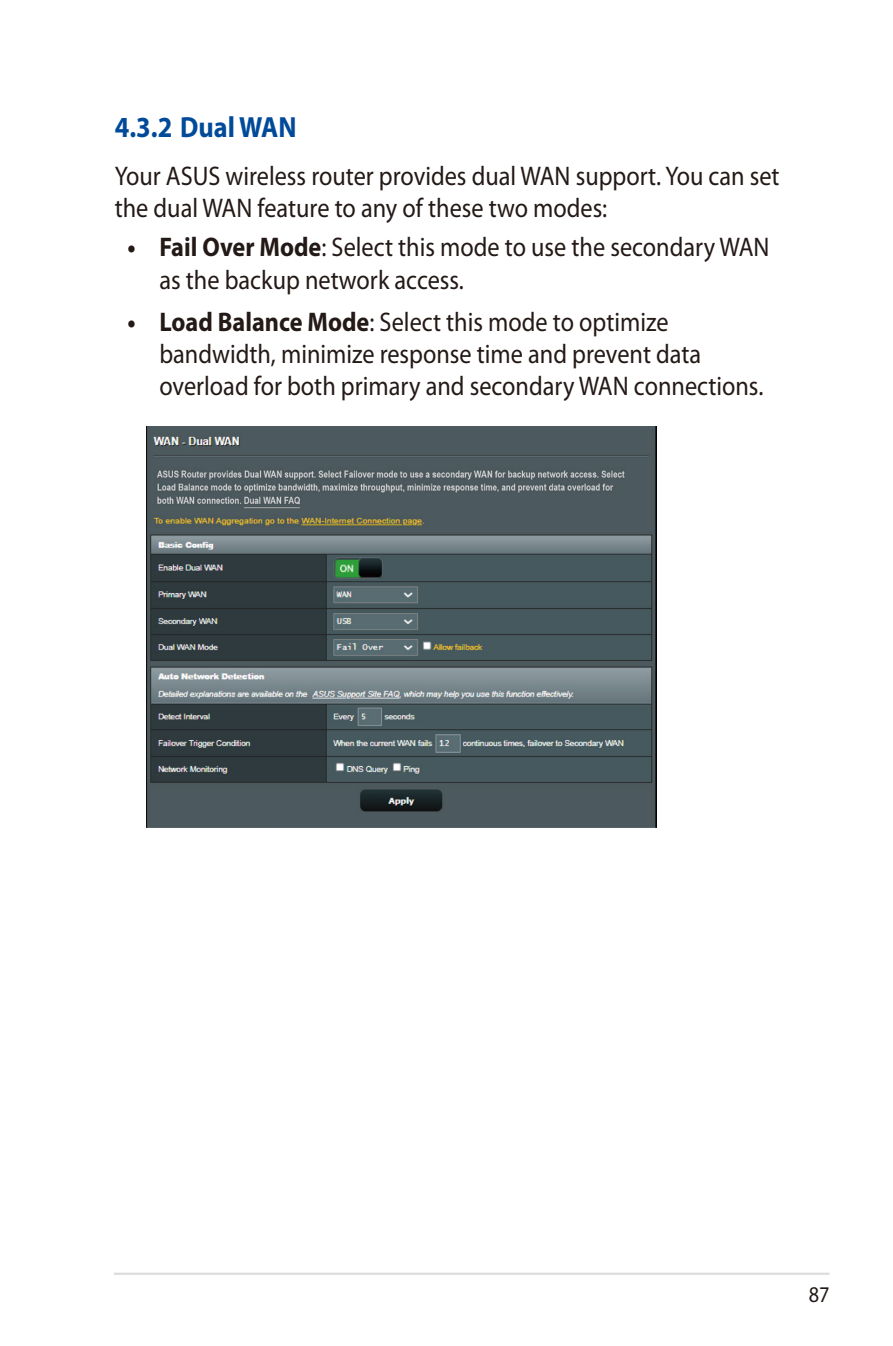
<style>
.page{position:relative;width:893px;height:1346px;background:#fff}
.page>*{position:absolute;margin:0;border:0;box-sizing:border-box;transform-origin:0 0}
.t1{font:700 29.25px "Myriad Pro";color:#004a99;scale:.9 1}
.t2{font:27px/32.4px "Myriad Pro";color:#231916;scale:.9 1}
.t3{font:22.5px "Myriad Pro";color:#231916;scale:.9 1}
.s1{font-weight:700}
</style>
<div class="page">
<hr style="left:114px;top:1272px;width:715px;height:3px;background:#dcdddd">
<img style="left:147px;top:426px;width:510px;height:401px">
<p class="t1" style="left:115px;top:110px;width:204px">4.3.2 Dual WAN</p>
<p class="t2" style="left:115px;top:160px;width:740px">Your ASUS wireless router provides dual WAN support. You can set the dual WAN feature to any of these two modes:</p>
<p class="t2" style="left:159px;top:231px;width:679px;text-indent:-32px"><span class="s1">• Fail Over Mode</span>: Select this mode to use the secondary WAN as the backup network access.</p>
<p class="t2" style="left:159px;top:306px;width:673px;text-indent:-32px"><span class="s1">• Load Balance Mode</span>: Select this mode to optimize bandwidth, minimize response time and prevent data overload for both primary and secondary WAN connections.</p>
<p class="t3" style="left:809px;top:1282px;width:25px">87</p>
</div>
